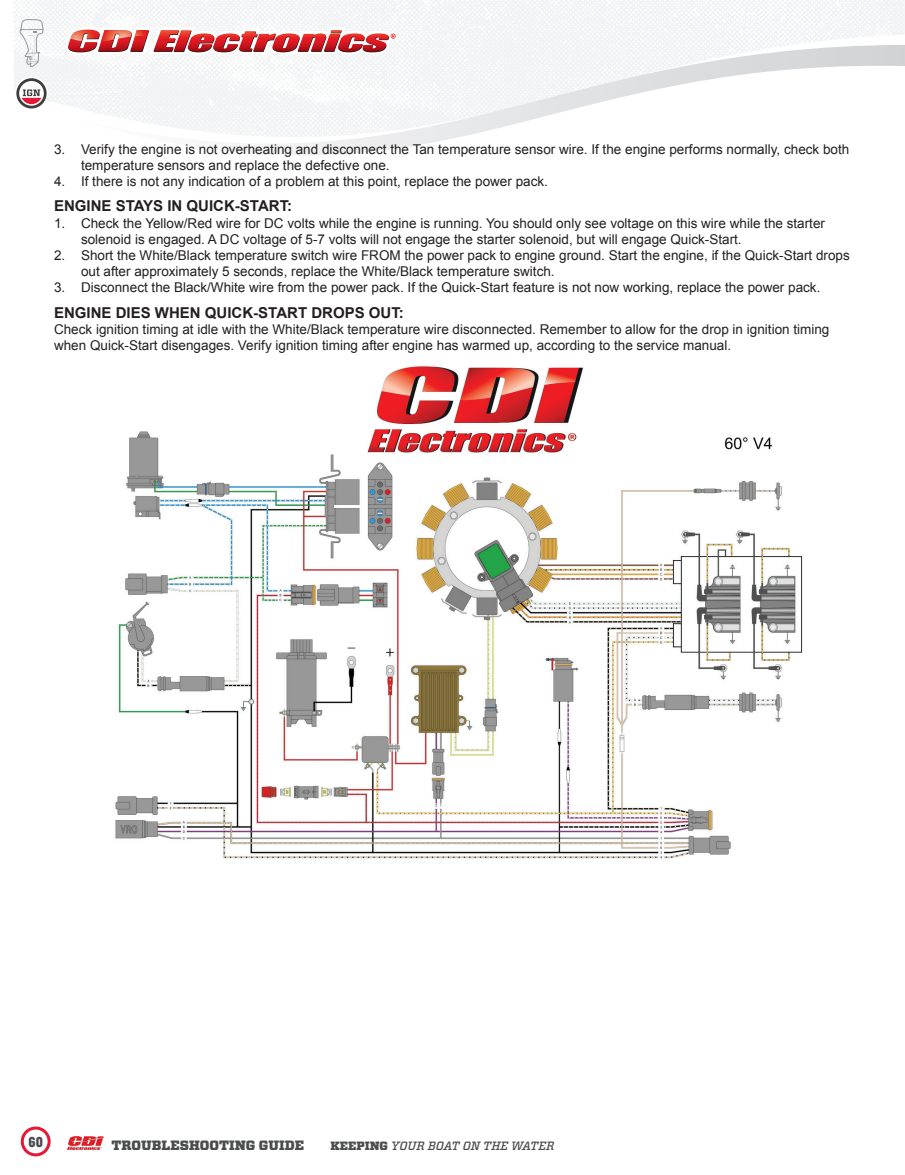
<style>
.page{position:relative;width:905px;height:1175px;background:#fff}
.page>*{position:absolute;margin:0;border:0;box-sizing:border-box;transform-origin:0 0}
.t1{font:700 15px "Arial";color:#231f20}
.t2{font:15px "Knockout 70 Full Welterwt";color:#4b4c4d}
.t3{font:13.5px/16.2px "Arial";color:#231f20}
.t4{font:900 13.5px "Vitesse";color:#4b4c4d}
.t5{font:italic 500 12px "Vitesse";color:#4b4c4d}
.s1{font-weight:900;font-style:normal}
</style>
<div class="page">
<div style="left:21px;top:1126px;width:30px;height:30px;border:3px solid #e51836;border-radius:50%"></div>
<svg style="left:60px;top:45px;width:844px;height:111px"></svg>
<svg style="left:19px;top:19px;width:25px;height:48px"></svg>
<svg style="left:16px;top:78px;width:31px;height:30px"></svg>
<svg style="left:67px;top:1136px;width:38px;height:14px"></svg>
<svg style="left:65px;top:27px;width:332px;height:27px"></svg>
<img style="left:70px;top:30px;width:29px;height:11px">
<img style="left:115px;top:366px;width:688px;height:493px">
<p class="t3" style="left:81px;top:141px;width:769px;text-indent:-27px">3. Verify the engine is not overheating and disconnect the Tan temperature sensor wire. If the engine performs normally, check both temperature sensors and replace the defective one.</p>
<p class="t3" style="left:54px;top:173px;width:495px">4. If there is not any indication of a problem at this point, replace the power pack.</p>
<p class="t1" style="left:54px;top:196px;width:240px">ENGINE STAYS IN QUICK-START:</p>
<p class="t3" style="left:81px;top:215px;width:745px;text-indent:-27px">1. Check the Yellow/Red wire for DC volts while the engine is running. You should only see voltage on this wire while the starter solenoid is engaged. A DC voltage of 5-7 volts will not engage the starter solenoid, but will engage Quick-Start.</p>
<p class="t3" style="left:81px;top:247px;width:770px;text-indent:-27px">2. Short the White/Black temperature switch wire FROM the power pack to engine ground. Start the engine, if the Quick-Start drops out after approximately 5 seconds, replace the White/Black temperature switch.</p>
<p class="t3" style="left:54px;top:280px;width:768px">3. Disconnect the Black/White wire from the power pack. If the Quick-Start feature is not now working, replace the power pack.</p>
<p class="t1" style="left:54px;top:302px;width:351px">ENGINE DIES WHEN QUICK-START DROPS OUT:</p>
<p class="t3" style="left:54px;top:321px;width:777px">Check ignition timing at idle with the White/Black temperature wire disconnected. Remember to allow for the drop in ignition timing when Quick-Start disengages. Verify ignition timing after engine has warmed up, according to the service manual.</p>
<p class="t2" style="left:29px;top:1132px;width:16px">60</p>
<p class="t4" style="left:112px;top:1136px;width:194px">TROUBLESHOOTING GUIDE</p>
<p class="t5" style="left:330px;top:1138px;width:225px"><span class="s1">KEEPING</span> YOUR BOAT ON THE WATER</p>
</div>
